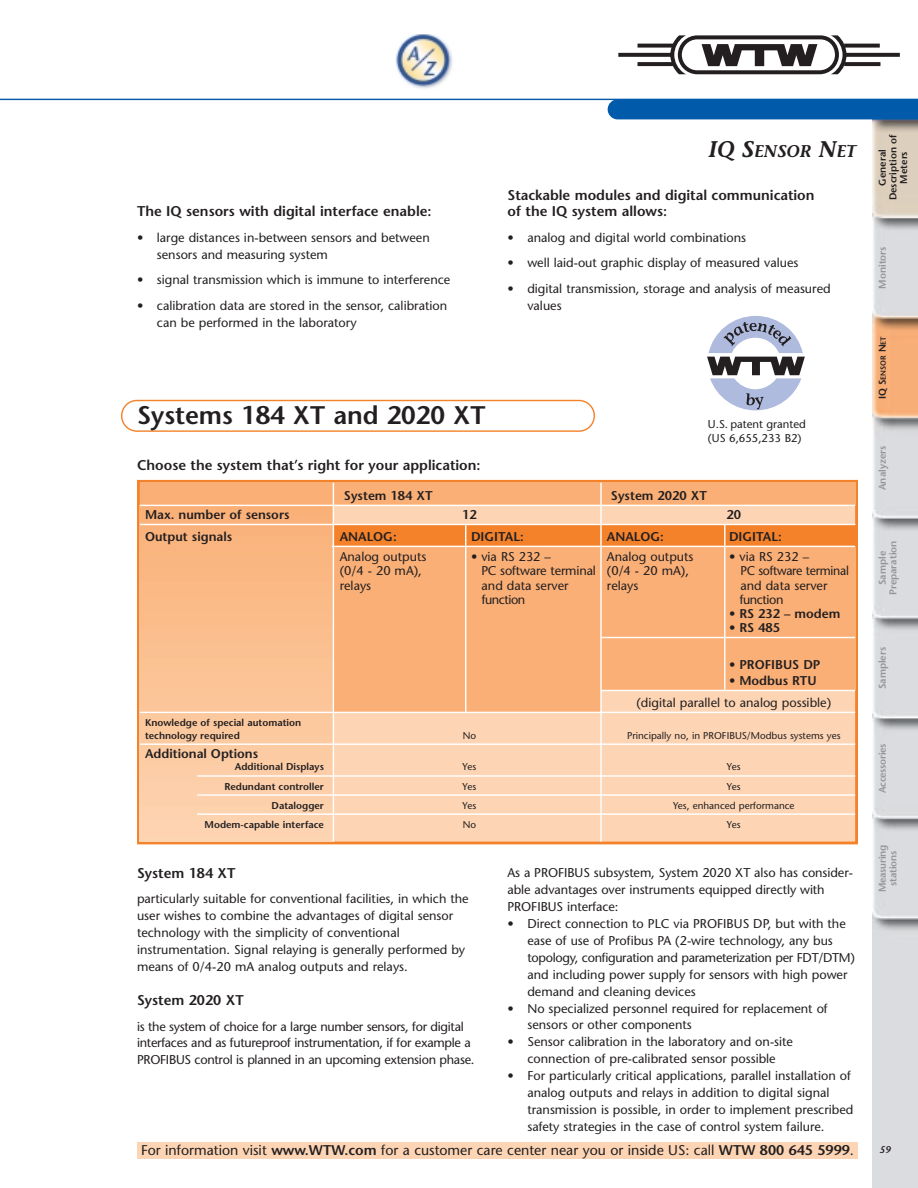
<style>
.page{position:relative;width:918px;height:1188px;background:#fff}
.page>*{position:absolute;margin:0;border:0;box-sizing:border-box;transform-origin:0 0}
.t1{font:600 25.5px "Stone Sans";color:#231f20}
.t2{font:italic 600 16.95px "Stone Informal";color:#231f20}
.t3{font:600 14.1px/17px "Stone Sans";color:#231f20}
.t4{font:14.1px "Stone Sans";color:#231f20}
.t5{font:12.75px/17px "Stone Sans";color:#231f20}
.t6{font:12.75px/17px "Stone Sans";letter-spacing:-.025em;color:#231f20}
.t7{font:600 12.75px "Stone Sans";color:#231f20}
.t8{font:12.75px "Stone Sans";letter-spacing:-.035em;color:#231f20}
.t9{font:11.25px/14.1px "Stone Sans";color:#231f20}
.t10{font:600 9.9px/10.6px "Stone Sans";color:#231f20;text-align:center}
.t11{font:9.9px "Stone Sans";color:#231f20}
.t12{font:600 9.9px/10.6px "Stone Sans";color:#939598;text-align:center}
.t13{font:600 9.9px/10.6px "Stone Sans";letter-spacing:-.025em;color:#939598;text-align:center}
.t14{font:italic 600 9.75px "Stone Sans";color:#231f20}
.t15{font:600 7.35px "Stone Sans";color:#231f20}
.s1{font-size:22.65px}
.s2{font-weight:600}
.s3{font-size:9.9px}
</style>
<div class="page">
<img style="left:872px;top:119px;width:46px;height:1069px">
<div style="left:138px;top:481px;width:719px;height:362px;background:#fdd5b4"></div>
<div style="left:137px;top:480px;width:721px;height:364px;border:3px solid #f4822b"></div>
<div style="left:140px;top:483px;width:715px;height:22px;background:#faaf76"></div>
<img style="left:140px;top:506px;width:193px;height:336px">
<div style="left:465px;top:525px;width:136px;height:187px;background:#faaf76"></div>
<div style="left:601px;top:525px;width:133px;height:165px;background:#faaf76"></div>
<div style="left:334px;top:525px;width:131px;height:187px;background:#faaf76"></div>
<div style="left:334px;top:525px;width:400px;height:21px;background:#f4822b"></div>
<div style="left:725px;top:524px;width:130px;height:166px;background:#faaf76"></div>
<div style="left:725px;top:525px;width:131px;height:21px;background:#f4822b"></div>
<hr style="left:0;top:99px;width:918px;height:1px;background:#015aaa">
<svg style="left:618px;top:35px;width:282px;height:40px"></svg>
<div style="left:137px;top:1142px;width:721px;height:17px;background:#fdd5b4"></div>
<div style="left:608px;top:100px;width:310px;height:19px;background:#015aaa"></div>
<hr style="left:140px;top:505px;width:715px;height:1px;background:#fff">
<hr style="left:140px;top:524px;width:715px;height:1px;background:#fff">
<hr style="left:332px;top:546px;width:523px;height:1px;background:#fff">
<hr style="left:602px;top:637px;width:253px;height:1px;background:#fff">
<hr style="left:602px;top:690px;width:253px;height:1px;background:#fff">
<hr style="left:140px;top:712px;width:715px;height:1px;background:#fff">
<hr style="left:140px;top:743px;width:715px;height:2px;background:#fff">
<hr style="left:197px;top:775px;width:658px;height:2px;background:#fff">
<hr style="left:197px;top:794px;width:658px;height:2px;background:#fff">
<hr style="left:197px;top:813px;width:658px;height:2px;background:#fff">
<svg style="left:121px;top:400px;width:474px;height:32px"></svg>
<hr style="left:333px;top:483px;width:1px;height:359px;background:#fff">
<hr style="left:465px;top:525px;width:1px;height:187px;background:#fff">
<hr style="left:724px;top:525px;width:1px;height:166px;background:#fff">
<hr style="left:600px;top:483px;width:2px;height:359px;background:#fff">
<svg style="left:707px;top:316px;width:98px;height:94px"></svg>
<img style="left:396px;top:34px;width:56px;height:55px">
<p class="t3" style="left:137px;top:205px;width:296px">The IQ sensors with digital interface enable:</p>
<p class="t5" style="left:157px;top:230px;width:274px;text-indent:-20px">• large distances in-between sensors and between sensors and measuring system</p>
<p class="t5" style="left:137px;top:273px;width:315px">• signal transmission which is immune to interference</p>
<p class="t5" style="left:157px;top:298px;width:292px;text-indent:-20px">• calibration data are stored in the sensor, calibration can be performed in the laboratory</p>
<h2 class="t2" style="left:709px;top:145px;width:149px"><span class="s1">IQ S</span>ENSOR <span class="s1">N</span>ET</h2>
<p class="t3" style="left:508px;top:188px;width:309px">Stackable modules and digital communication of the IQ system allows:</p>
<p class="t5" style="left:508px;top:230px;width:240px">• analog and digital world combinations</p>
<p class="t5" style="left:508px;top:256px;width:292px">• well laid-out graphic display of measured values</p>
<p class="t5" style="left:527px;top:281px;width:305px;text-indent:-20px">• digital transmission, storage and analysis of measured values</p>
<h1 class="t1" style="left:137px;top:406px;width:350px">Systems 184 XT and 2020 XT</h1>
<p class="t3" style="left:137px;top:458px;width:345px">Choose the system that’s right for your application:</p>
<p class="t9" style="left:708px;top:418px;width:99px">U.S. patent granted (US 6,655,233 B2)</p>
<p class="t7" style="left:344px;top:491px;width:90px">System 184 XT</p>
<p class="t7" style="left:611px;top:491px;width:98px">System 2020 XT</p>
<p class="t7" style="left:145px;top:510px;width:146px">Max. number of sensors</p>
<p class="t7" style="left:462px;top:510px;width:16px">12</p>
<p class="t7" style="left:727px;top:510px;width:16px">20</p>
<p class="t7" style="left:145px;top:531px;width:89px">Output signals</p>
<p class="t7" style="left:340px;top:531px;width:58px">ANALOG:</p>
<p class="t7" style="left:471px;top:531px;width:54px">DIGITAL:</p>
<p class="t7" style="left:607px;top:531px;width:58px">ANALOG:</p>
<p class="t7" style="left:729px;top:531px;width:54px">DIGITAL:</p>
<p class="t5" style="left:340px;top:550px;width:88px">Analog outputs</p>
<p class="t5" style="left:471px;top:550px;width:81px">• via RS 232 –</p>
<p class="t5" style="left:607px;top:550px;width:88px">Analog outputs</p>
<p class="t5" style="left:729px;top:550px;width:81px">• via RS 232 –</p>
<p class="t5" style="left:340px;top:564px;width:84px">(0/4 - 20 mA),</p>
<p class="t5" style="left:481px;top:564px;width:209px">PC software terminal (0/4 - 20 mA),</p>
<p class="t6" style="left:740px;top:564px;width:110px">PC software terminal</p>
<p class="t5" style="left:340px;top:578px;width:33px">relays</p>
<p class="t5" style="left:482px;top:578px;width:89px">and data server</p>
<p class="t5" style="left:607px;top:578px;width:33px">relays</p>
<p class="t5" style="left:740px;top:578px;width:89px">and data server</p>
<p class="t8" style="left:482px;top:594px;width:45px">function</p>
<p class="t8" style="left:740px;top:594px;width:45px">function</p>
<p class="t7" style="left:729px;top:609px;width:113px">• RS 232 – modem</p>
<p class="t7" style="left:729px;top:623px;width:53px">• RS 485</p>
<p class="t7" style="left:729px;top:660px;width:93px">• PROFIBUS DP</p>
<p class="t7" style="left:729px;top:676px;width:89px">• Modbus RTU</p>
<p class="t5" style="left:636px;top:695px;width:196px">(digital parallel to analog possible)</p>
<p class="t10" style="left:145px;top:717px;width:158px;line-height:12.8px;text-align:left">Knowledge of special automation technology required</p>
<p class="t11" style="left:463px;top:731px;width:15px">No</p>
<p class="t11" style="left:627px;top:731px;width:215px">Principally no, in PROFIBUS/Modbus systems yes</p>
<p class="t7" style="left:145px;top:748px;width:115px">Additional Options</p>
<p class="t10" style="left:235px;top:763px;width:91px">Additional Displays</p>
<p class="t11" style="left:463px;top:763px;width:15px">Yes</p>
<p class="t11" style="left:727px;top:763px;width:15px">Yes</p>
<p class="t10" style="left:224px;top:782px;width:101px">Redundant controller</p>
<p class="t11" style="left:463px;top:782px;width:15px">Yes</p>
<p class="t11" style="left:727px;top:782px;width:15px">Yes</p>
<p class="t10" style="left:272px;top:801px;width:54px">Datalogger</p>
<p class="t11" style="left:463px;top:801px;width:15px">Yes</p>
<p class="t11" style="left:673px;top:801px;width:123px">Yes, enhanced performance</p>
<p class="t10" style="left:205px;top:820px;width:121px">Modem-capable interface</p>
<p class="t11" style="left:463px;top:820px;width:15px">No</p>
<p class="t11" style="left:727px;top:820px;width:15px">Yes</p>
<p class="t3" style="left:137px;top:866px;width:100px">System 184 XT</p>
<p class="t5" style="left:137px;top:892px;width:333px">particularly suitable for conventional facilities, in which the user wishes to combine the advantages of digital sensor technology with the simplicity of conventional instrumentation. Signal relaying is generally performed by means of 0/4-20 mA analog outputs and relays.</p>
<p class="t3" style="left:137px;top:993px;width:108px">System 2020 XT</p>
<p class="t6" style="left:137px;top:1019px;width:339px">is the system of choice for a large number sensors, for digital interfaces and as futureproof instrumentation, if for example a<br>PROFIBUS control is planned in an upcoming extension phase.</p>
<p class="t5" style="left:508px;top:865px;width:347px">As a PROFIBUS subsystem, System 2020 XT also has consider&shy;able advantages over instruments equipped directly with<br>PROFIBUS interface:</p>
<p class="t5" style="left:527px;top:916px;width:329px;text-indent:-20px">• Direct connection to PLC via PROFIBUS DP, but with the ease of use of Profibus PA (2-wire technology, any bus topology, configuration and parameterization per FDT/DTM) and including power supply for sensors with high power demand and cleaning devices</p>
<p class="t5" style="left:527px;top:1001px;width:302px;text-indent:-20px">• No specialized personnel required for replacement of sensors or other components</p>
<p class="t5" style="left:508px;top:1035px;width:287px;text-align:center">• Sensor calibration in the laboratory and on-site connection of pre-calibrated sensor possible</p>
<p class="t5" style="left:527px;top:1069px;width:328px;text-indent:-20px">• For particularly critical applications, parallel installation of analog outputs and relays in addition to digital signal transmission is possible, in order to implement prescribed safety strategies in the case of control system failure.</p>
<p class="t4" style="left:141px;top:1145px;width:714px">For information visit <span class="s2">www.WTW.com</span> for a customer care center near you or inside US: call <span class="s2">WTW 800 645 5999</span>.</p>
<p class="t10" style="left:878px;top:200px;width:67px;rotate:-90deg">General<br>Description of<br>Meters</p>
<p class="t12" style="left:878px;top:289px;width:44px;rotate:-90deg">Monitors</p>
<p class="t15" style="left:880px;top:399px;width:65px;rotate:-90deg"><span class="s3">IQ S</span>ENSOR <span class="s3">N</span>ET</p>
<p class="t12" style="left:878px;top:490px;width:46px;rotate:-90deg">Analyzers</p>
<p class="t12" style="left:878px;top:595px;width:56px;rotate:-90deg">Sample<br>Preparation</p>
<p class="t12" style="left:878px;top:689px;width:44px;rotate:-90deg">Samplers</p>
<p class="t13" style="left:878px;top:793px;width:51px;rotate:-90deg">Accessories</p>
<p class="t13" style="left:878px;top:892px;width:49px;rotate:-90deg">Measuring stations</p>
<p class="t14" style="left:879px;top:1146px;width:13px">59</p>
</div>
